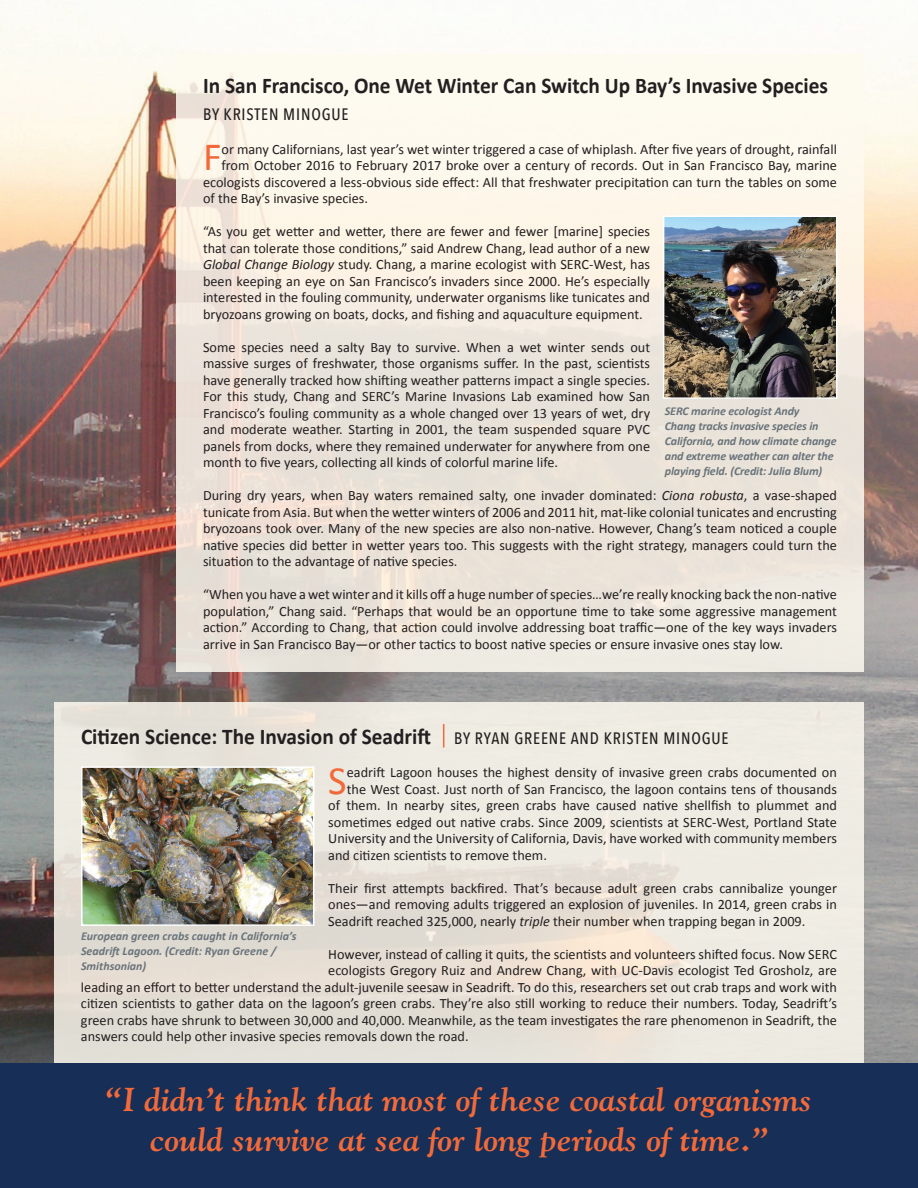
<style>
.page{position:relative;width:918px;height:1188px;background:#fff}
.page>*{position:absolute;margin:0;border:0;box-sizing:border-box;transform-origin:0 0}
.t1{font:40.2px "Calibri";color:#f26a3a}
.t2{font:33px/39.6px "Goudy Bold Italic Os F";color:#f26a3a;text-align:center}
.t3{font:700 22.5px "Calibri";color:#231f20;scale:.95 1}
.t4{font:500 16.5px "Avenir Next Condensed";letter-spacing:.05em;color:#231f20}
.t5{font:14.25px/16.5px "Calibri";color:#231f20;text-align:justify}
.t6{font:italic 700 12px/15px "Calibri";letter-spacing:-.01em;color:#6a747b}
.s1{font-style:italic}
</style>
<div class="page">
<img style="left:0;top:1px;width:918px;height:1063px">
<svg style="left:176px;top:54px;width:688px;height:618px;background:#f1ebe0"></svg>
<div style="left:54px;top:702px;width:810px;height:364px;background:linear-gradient(to right,#e2ddd4,#f1ece3)"></div>
<img style="left:666px;top:219px;width:168px;height:177px">
<div style="left:663px;top:216px;width:174px;height:183px;border:2px solid #fff"></div>
<img style="left:84px;top:769px;width:228px;height:154px">
<div style="left:81px;top:766px;width:234px;height:160px;border:2px solid #fff"></div>
<div style="left:0;top:1064px;width:918px;height:124px;background:#172e56"></div>
<svg style="left:443px;top:724px;width:1px;height:23px"></svg>
<h3 class="t3" style="left:203px;top:71px;width:659px">In San Francisco, One Wet Winter Can Switch Up Bay’s Invasive Species</h3>
<p class="t4" style="left:203px;top:104px;width:147px">BY KRISTEN MINOGUE</p>
<h1 class="t1" style="left:203px;top:131px;width:20px">F</h1>
<p class="t5" style="left:222px;top:141px;width:617px">or many Californians, last year’s wet winter triggered a case of whiplash. After five years of drought, rainfall</p>
<p class="t5" style="left:222px;top:157px;width:617px">from October 2016 to February 2017 broke over a century of records. Out in San Francisco Bay, marine</p>
<p class="t5" style="left:203px;top:174px;width:635px">ecologists discovered a less-obvious side effect: All that freshwater precipitation can turn the tables on some</p>
<p class="t5" style="left:203px;top:190px;width:167px">of the Bay’s invasive species.</p>
<p class="t5" style="left:203px;top:223px;width:449px">“As you get wetter and wetter, there are fewer and fewer [marine] species that can tolerate those conditions,” said Andrew Chang, lead author of a new <span class="s1">Global Change Biology</span> study. Chang, a marine ecologist with SERC-West, has been keeping an eye on San Francisco’s invaders since 2000. He’s especially interested in the fouling community, underwater organisms like tunicates and bryozoans growing on boats, docks, and fishing and aquaculture equipment.</p>
<p class="t5" style="left:203px;top:339px;width:449px">Some species need a salty Bay to survive. When a wet winter sends out massive surges of freshwater, those organisms suffer. In the past, scientists have generally tracked how shifting weather patterns impact a single species.<br>For this study, Chang and SERC’s Marine Invasions Lab examined how San Francisco’s fouling community as a whole changed over 13 years of wet, dry and moderate weather. Starting in 2001, the team suspended square PVC panels from docks, where they remained underwater for anywhere from one month to five years, collecting all kinds of colorful marine life.</p>
<p class="t5" style="left:203px;top:487px;width:635px">During dry years, when Bay waters remained salty, one invader dominated: <span class="s1">Ciona robusta</span>, a vase-shaped tunicate from Asia. But when the wetter winters of 2006 and 2011 hit, mat-like colonial tunicates and encrusting bryozoans took over. Many of the new species are also non-native. However, Chang’s team noticed a couple native species did better in wetter years too. This suggests with the right strategy, managers could turn the situation to the advantage of native species.</p>
<p class="t5" style="left:203px;top:586px;width:635px">“When you have a wet winter and it kills off a huge number of species…we’re really knocking back the non-native population,” Chang said. “Perhaps that would be an opportune time to take some aggressive management action.” According to Chang, that action could involve addressing boat traffic—one of the key ways invaders arrive in San Francisco Bay—or other tactics to boost native species or ensure invasive ones stay low.</p>
<p class="t6" style="left:665px;top:404px;width:173px">SERC marine ecologist Andy<br>Chang tracks invasive species in California, and how climate change and extreme weather can alter the playing field. (Credit: Julia Blum)</p>
<h3 class="t3" style="left:81px;top:722px;width:370px">Citizen Science: The Invasion of Seadrift</h3>
<p class="t4" style="left:454px;top:728px;width:276px">BY RYAN GREENE AND KRISTEN MINOGUE</p>
<h1 class="t1" style="left:328px;top:755px;width:20px">S</h1>
<p class="t5" style="left:347px;top:764px;width:492px">eadrift Lagoon houses the highest density of invasive green crabs documented on</p>
<p class="t5" style="left:347px;top:781px;width:492px">the West Coast. Just north of San Francisco, the lagoon contains tens of thousands</p>
<p class="t5" style="left:328px;top:797px;width:510px">of them. In nearby sites, green crabs have caused native shellfish to plummet and</p>
<p class="t5" style="left:328px;top:814px;width:510px">sometimes edged out native crabs. Since 2009, scientists at SERC-West, Portland State</p>
<p class="t5" style="left:328px;top:830px;width:510px">University and the University of California, Davis, have worked with community members</p>
<p class="t5" style="left:328px;top:847px;width:220px">and citizen scientists to remove them.</p>
<p class="t5" style="left:328px;top:880px;width:510px">Their first attempts backfired. That’s because adult green crabs cannibalize younger ones—and removing adults triggered an explosion of juveniles. In 2014, green crabs in Seadrift reached 325,000, nearly <span class="s1">triple</span> their number when trapping began in 2009.</p>
<p class="t5" style="left:328px;top:946px;width:510px">However, instead of calling it quits, the scientists and volunteers shifted focus. Now SERC</p>
<p class="t5" style="left:328px;top:962px;width:510px">ecologists Gregory Ruiz and Andrew Chang, with UC-Davis ecologist Ted Grosholz, are</p>
<p class="t5" style="left:81px;top:979px;width:757px">leading an effort to better understand the adult-juvenile seesaw in Seadrift. To do this, researchers set out crab traps and work with</p>
<p class="t5" style="left:81px;top:995px;width:757px">citizen scientists to gather data on the lagoon’s green crabs. They’re also still working to reduce their numbers. Today, Seadrift’s</p>
<p class="t5" style="left:81px;top:1012px;width:758px">green crabs have shrunk to between 30,000 and 40,000. Meanwhile, as the team investigates the rare phenomenon in Seadrift, the</p>
<p class="t5" style="left:81px;top:1028px;width:389px">answers could help other invasive species removals down the road.</p>
<p class="t6" style="left:81px;top:929px;width:217px">European green crabs caught in California’s<br>Seadrift Lagoon. (Credit: Ryan Greene /<br>Smithsonian)</p>
<h2 class="t2" style="left:106px;top:1079px;width:707px">“I didn’t think that most of these coastal organisms could survive at sea for long periods of time.”</h2>
</div>
